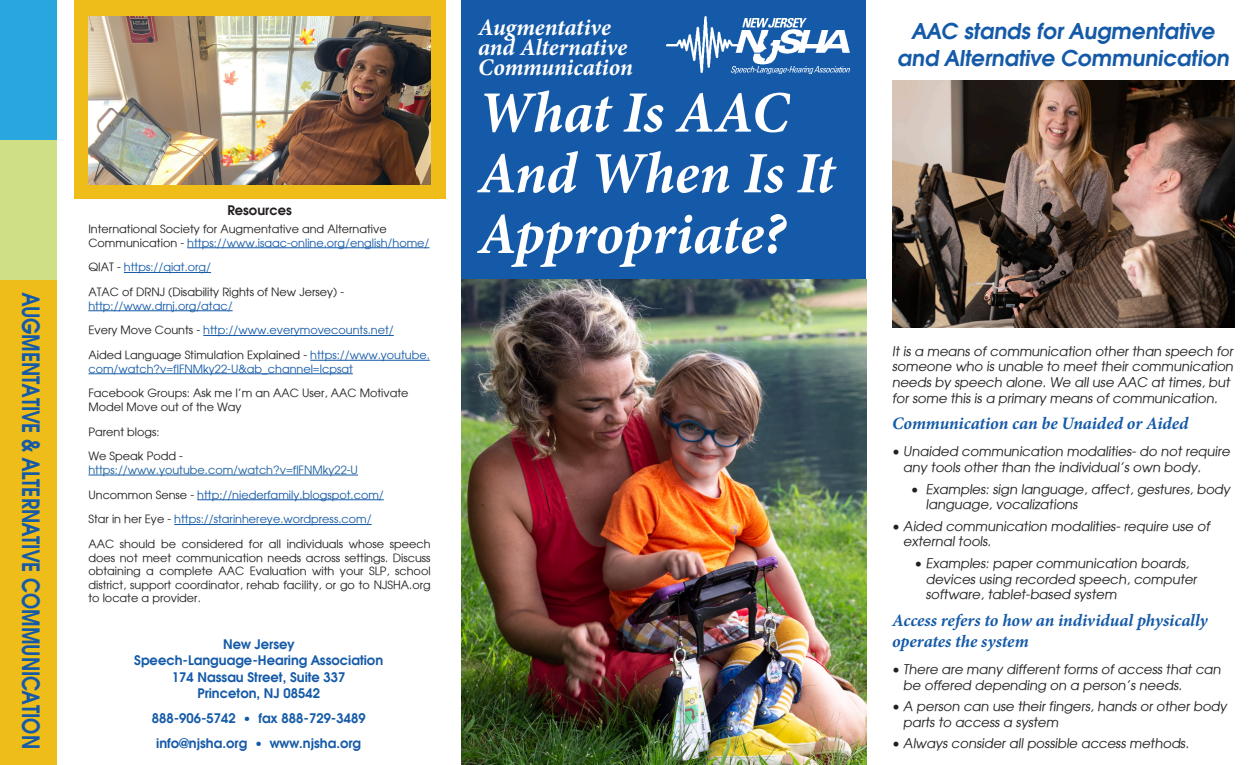
<style>
.page{position:relative;width:1260px;height:765px;background:#fff}
.page>*{position:absolute;margin:0;border:0;box-sizing:border-box;transform-origin:0 0}
.t1{font:italic 700 58.62px/60.6px "Minion Pro";letter-spacing:-.005em;color:#fff}
.t2{font:25px "Moderne Demi";color:#155aa8;scale:.82 1}
.t3{font:italic 700 23.75px/20px "Minion Pro";letter-spacing:-.005em;color:#fff}
.t4{font:22.75px/27.2px "Moderne Demi";color:#155aa8;text-align:center}
.t5{font:italic 700 17.5px/21px "Minion Pro";letter-spacing:-.005em;color:#155aa8}
.t6{font:13.75px/16.5px "Moderne Demi";color:#155aa8;text-align:center}
.t7{font:13.75px "Moderne Demi";color:#231f20}
.t8{font:13.12px/15.8px "Moderne";color:#231f20}
.t9{font:11.25px/13.5px "Moderne";color:#231f20}
.t10{font:11.25px/13.5px "Moderne";color:#155aa8}
.t11{font:11.25px/13.5px "Moderne";color:#175d9e}
.s1{color:#155aa8}
.s2{color:#231f20}
</style>
<div class="page">
<div style="left:461px;top:0;width:405px;height:280px;background:#155aa8"></div>
<img style="left:666px;top:17px;width:183px;height:57px">
<img style="left:461px;top:280px;width:405px;height:485px">
<div style="left:0;top:280px;width:56px;height:485px;background:#eebd1a"></div>
<div style="left:0;top:140px;width:56px;height:140px;background:#cfdf86"></div>
<div style="left:0;top:0;width:56px;height:140px;background:#29a6de"></div>
<div style="left:74px;top:0;width:371px;height:199px;background:#eebd1a"></div>
<hr style="left:187px;top:247px;width:243px;height:1px;background:#155aa8">
<hr style="left:124px;top:272px;width:87px;height:1px;background:#155aa8">
<hr style="left:88px;top:310px;width:145px;height:1px;background:#155aa8">
<hr style="left:203px;top:335px;width:191px;height:1px;background:#155aa8">
<hr style="left:310px;top:360px;width:120px;height:1px;background:#155aa8">
<hr style="left:88px;top:373px;width:265px;height:1px;background:#155aa8">
<hr style="left:88px;top:475px;width:270px;height:1px;background:#175d9e">
<hr style="left:197px;top:499px;width:187px;height:1px;background:#155aa8">
<hr style="left:174px;top:524px;width:198px;height:1px;background:#155aa8">
<img style="left:88px;top:16px;width:343px;height:168px">
<img style="left:892px;top:81px;width:342px;height:247px">
<p class="t2" style="left:46px;top:292px;width:558px;rotate:90deg">AUGMENTATIVE &amp; ALTERNATIVE COMMUNICATION</p>
<p class="t7" style="left:227px;top:202px;width:66px">Resources</p>
<p class="t9" style="left:88px;top:222px;width:343px">International Society for Augmentative and Alternative<br>Communication - <span class="s1">https://www.isaac-online.org/english/home/</span></p>
<p class="t10" style="left:88px;top:260px;width:124px"><span class="s2">QIAT -</span> https://qiat.org/</p>
<p class="t9" style="left:88px;top:285px;width:257px">ATAC of DRNJ (Disability Rights of New Jersey) - <span class="s1">http://www.drnj.org/atac/</span></p>
<p class="t10" style="left:88px;top:323px;width:307px"><span class="s2">Every Move Counts -</span> http://www.everymovecounts.net/</p>
<p class="t10" style="left:88px;top:348px;width:343px"><span class="s2">Aided Language Stimulation Explained -</span> https://www.youtube. com/watch?v=flFNMky22-U&amp;ab_channel=lcpsat</p>
<p class="t9" style="left:88px;top:386px;width:322px">Facebook Groups: Ask me I’m an AAC User, AAC Motivate<br>Model Move out of the Way</p>
<p class="t9" style="left:88px;top:425px;width:73px">Parent blogs:</p>
<p class="t11" style="left:88px;top:449px;width:271px"><span class="s2">We Speak Podd - </span>https://www.youtube.com/watch?v=flFNMky22-U</p>
<p class="t10" style="left:88px;top:488px;width:297px"><span class="s2">Uncommon Sense -</span> http://niederfamily.blogspot.com/</p>
<p class="t10" style="left:88px;top:512px;width:285px"><span class="s2">Star in her Eye -</span> https://starinhereye.wordpress.com/</p>
<p class="t9" style="left:88px;top:537px;width:344px;text-align:justify">AAC should be considered for all individuals whose speech does not meet communication needs across settings. Discuss obtaining a complete AAC Evaluation with your SLP, school district, support coordinator, rehab facility, or go to NJSHA.org to locate a provider.</p>
<p class="t6" style="left:134px;top:636px;width:251px">New Jersey<br>Speech-Language-Hearing Association<br>174 Nassau Street, Suite 337<br>Princeton, NJ 08542</p>
<p class="t6" style="left:152px;top:710px;width:215px">888-906-5742 • fax 888-729-3489</p>
<p class="t6" style="left:156px;top:735px;width:207px">info@njsha.org • www.njsha.org</p>
<p class="t3" style="left:478px;top:17px;width:156px">Augmentative and Alternative<br>Communication</p>
<p class="t1" style="left:478px;top:82px;width:358px">What Is AAC<br>And When Is It<br>Appropriate?</p>
<p class="t4" style="left:897px;top:17px;width:337px">AAC stands for Augmentative and Alternative Communication</p>
<p class="t8" style="left:892px;top:343px;width:345px">It is a means of communication other than speech for someone who is unable to meet their communication needs by speech alone. We all use AAC at times, but for some this is a primary means of communication.</p>
<p class="t5" style="left:892px;top:413px;width:298px">Communication can be Unaided or Aided</p>
<p class="t8" style="left:903px;top:443px;width:330px;text-indent:-11px">• Unaided communication modalities- do not require any tools other than the individual’s own body.</p>
<p class="t8" style="left:926px;top:481px;width:308px;text-indent:-15px">• Examples: sign language, affect, gestures, body language, vocalizations</p>
<p class="t8" style="left:903px;top:518px;width:310px;text-indent:-11px">• Aided communication modalities- require use of external tools.</p>
<p class="t8" style="left:926px;top:555px;width:275px;text-indent:-11px">• Examples: paper communication boards, devices using recorded speech, computer software, tablet-based system</p>
<p class="t5" style="left:892px;top:609px;width:317px">Access refers to how an individual physically operates the system</p>
<p class="t8" style="left:903px;top:661px;width:321px;text-indent:-11px">• There are many different forms of access that can be offered depending on a person’s needs.</p>
<p class="t8" style="left:903px;top:698px;width:327px;text-indent:-11px">• A person can use their fingers, hands or other body parts to access a system</p>
<p class="t8" style="left:892px;top:735px;width:300px">• Always consider all possible access methods.</p>
</div>
